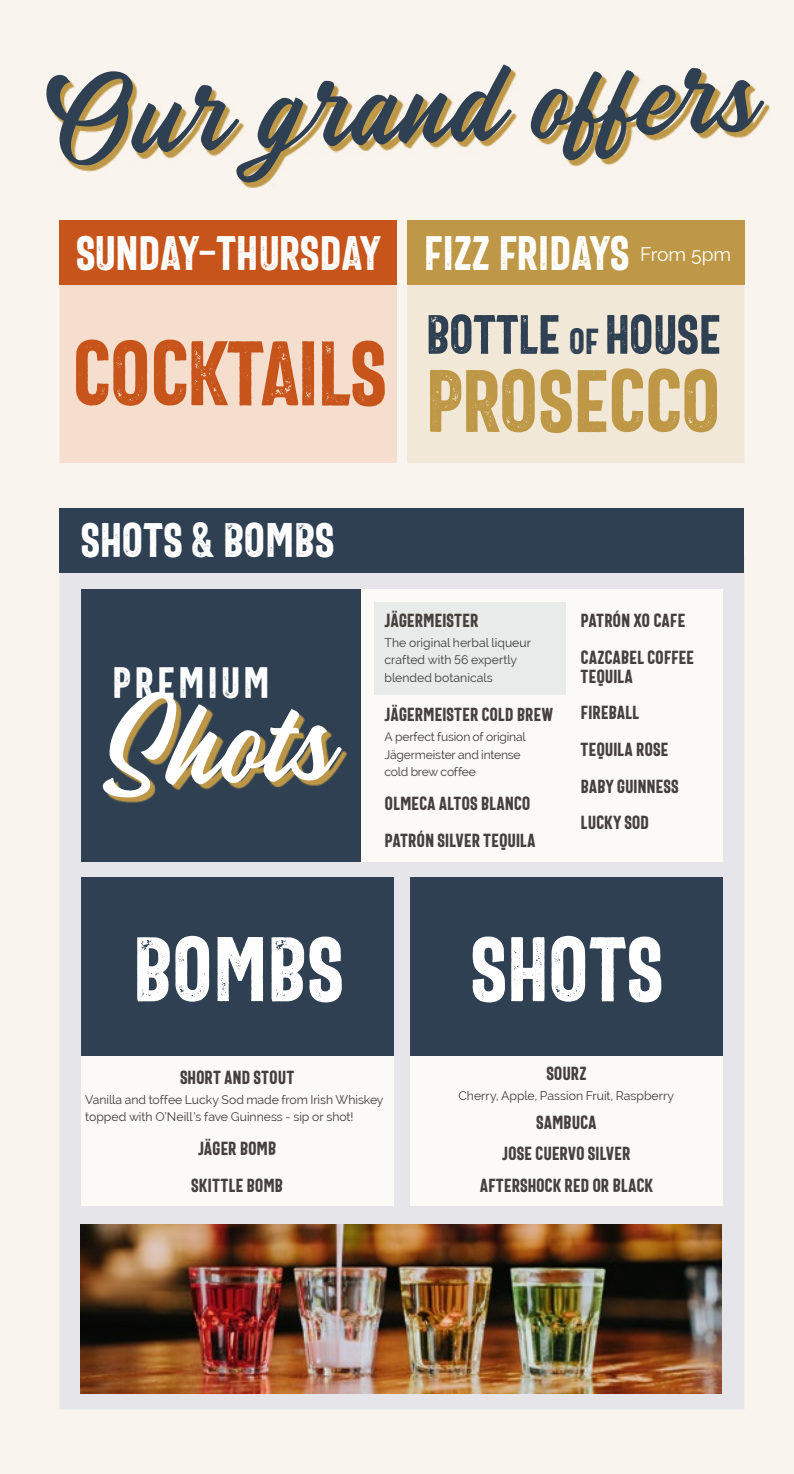
<style>
.page{position:relative;width:794px;height:1474px;background:#fff}
.page>*{position:absolute;margin:0;border:0;box-sizing:border-box;transform-origin:0 0}
.t1{font:121.62px "Heather Oliver";color:#fff}
.t2{font:115.15px "Heather Oliver";color:#2e4052}
.t3{font:92.75px "The Bartender Cond Sans Press";letter-spacing:-.01em;color:#fff}
.t4{font:92.75px "The Bartender Cond Sans Press";letter-spacing:-.02em;color:#c7551b}
.t5{font:89.6px "The Bartender Cond Sans Press";letter-spacing:-.02em;color:#be9847}
.t6{font:56px "The Bartender Cond Sans Press";letter-spacing:-.02em;color:#2e4052}
.t7{font:49px "The Bartender Cond Sans Press";letter-spacing:-.01em;color:#fff}
.t8{font:44.45px "The Bartender Cond Sans Press";letter-spacing:.06em;color:#fff}
.t9{font:19.25px/36.6px "The Bartender Cond Sans";letter-spacing:-.005em;color:#45403d}
.t10{font:19.25px "Raleway";color:#fff}
.t11{font:12.25px/17.5px "Raleway";color:#3c3c3b}
.t12{font:12.08px/17.5px "Raleway";letter-spacing:-.015em;color:#3c3c3b}
.s1{font-size:36.75px}
.s2{font-size:19.07px}
</style>
<div class="page">
<div style="left:0;top:0;width:794px;height:1473px;background:#f9f4ed"></div>
<div style="left:60px;top:572px;width:684px;height:837px;background:#e6e6ea"></div>
<div style="left:410px;top:1055px;width:312px;height:150px;background:#fcfaf7"></div>
<div style="left:81px;top:1056px;width:312px;height:149px;background:#fcfaf7"></div>
<div style="left:301px;top:589px;width:421px;height:272px;background:#fcfaf7"></div>
<div style="left:81px;top:877px;width:312px;height:178px;background:#2e4052"></div>
<div style="left:410px;top:877px;width:312px;height:178px;background:#2e4052"></div>
<div style="left:81px;top:589px;width:279px;height:272px;background:#2e4052"></div>
<div style="left:60px;top:284px;width:337px;height:179px;background:#f5dece"></div>
<div style="left:60px;top:220px;width:337px;height:64px;background:#c7551b"></div>
<img style="left:81px;top:1224px;width:640px;height:169px">
<div style="left:60px;top:508px;width:684px;height:64px;background:#2e4052"></div>
<div style="left:407px;top:284px;width:337px;height:179px;background:#f1e8d8"></div>
<div style="left:407px;top:220px;width:337px;height:64px;background:#be9847"></div>
<div style="left:375px;top:602px;width:191px;height:39px;background:#e9eaea"></div>
<div style="left:375px;top:625px;width:191px;height:69px;background:#e9eaea"></div>
<svg style="left:50px;top:69px;width:719px;height:118px"></svg>
<svg style="left:106px;top:696px;width:240px;height:107px"></svg>
<h2 class="t2" style="left:45px;top:44px;width:754px;rotate:-2deg">Our grand offers</h2>
<h3 class="t7" style="left:76px;top:226px;width:554px">SUNDAY-THURSDAY FIZZ FRIDAYS</h3>
<p class="t10" style="left:640px;top:243px;width:93px">From 5pm</p>
<h3 class="t4" style="left:72px;top:322px;width:316px">COCKTAILS</h3>
<h3 class="t7" style="left:81px;top:513px;width:255px">SHOTS &amp; BOMBS</h3>
<h3 class="t6" style="left:425px;top:303px;width:297px">BOTTLE <span class="s1">OF</span> HOUSE</h3>
<h3 class="t5" style="left:425px;top:352px;width:297px">PROSECCO</h3>
<h3 class="t8" style="left:112px;top:657px;width:159px">PREMIUM</h3>
<h1 class="t1" style="left:97px;top:669px;width:281px;rotate:-2deg">Shots</h1>
<p class="t9" style="left:384px;top:602px;width:95px">JÄGERMEISTER</p>
<p class="t11" style="left:384px;top:634px;width:148px">The original herbal liqueur crafted with 56 expertly blended botanicals</p>
<p class="t9" style="left:384px;top:696px;width:170px">JÄGERMEISTER <span class="s2">COLD BREW</span></p>
<p class="t12" style="left:384px;top:728px;width:142px">A perfect fusion of original<br>Jägermeister and intense cold brew coffee</p>
<p class="t9" style="left:384px;top:785px;width:153px">OLMECA ALTOS BLANCO<br>PATRÓN SILVER TEQUILA</p>
<p class="t9" style="left:580px;top:602px;width:115px">PATRÓN XO CAFE<br>CAZCABEL COFFEE</p>
<p class="t9" style="left:580px;top:658px;width:100px">TEQUILA<br>FIREBALL<br>TEQUILA ROSE<br>BABY GUINNESS<br>LUCKY SOD</p>
<h3 class="t3" style="left:131px;top:918px;width:213px">BOMBS</h3>
<h3 class="t3" style="left:470px;top:918px;width:193px">SHOTS</h3>
<p class="t9" style="left:180px;top:1059px;width:116px">SHORT AND STOUT</p>
<p class="t11" style="left:85px;top:1090px;width:300px">Vanilla and toffee Lucky Sod made from Irish Whiskey topped with O’Neill’s fave Guinness - sip or shot!</p>
<p class="t9" style="left:191px;top:1130px;width:93px;text-align:center">JÄGER BOMB<br>SKITTLE BOMB</p>
<p class="t9" style="left:546px;top:1055px;width:42px">SOURZ</p>
<p class="t11" style="left:458px;top:1086px;width:217px">Cherry, Apple, Passion Fruit, Raspberry</p>
<p class="t9" style="left:480px;top:1106px;width:175px;line-height:31.7px;text-align:center">SAMBUCA<br>JOSE CUERVO SILVER<br>AFTERSHOCK RED OR BLACK</p>
</div>
